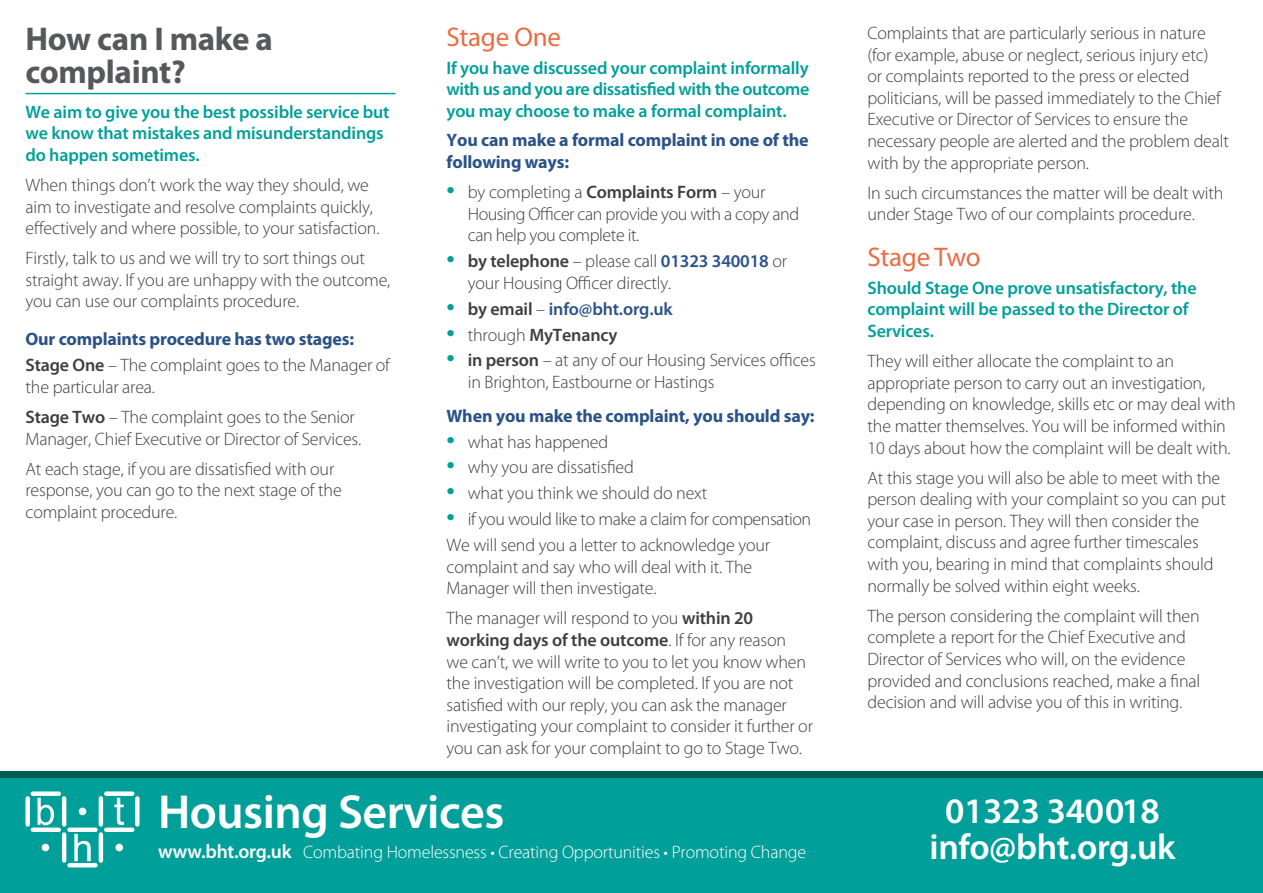
<style>
.page{position:relative;width:1263px;height:893px;background:#fff}
.page>*{position:absolute;margin:0;border:0;box-sizing:border-box;transform-origin:0 0}
.t1{font:600 48px "Myriad Pro";letter-spacing:-.01em;color:#fff}
.t2{font:600 36px/35.5px "Myriad Pro";letter-spacing:-.01em;color:#fff;text-align:center}
.t3{font:700 33px/33px "Myriad Pro";letter-spacing:-.01em;color:#57585a}
.t4{font:27px "Myriad Pro";letter-spacing:-.01em;color:#ea6c42}
.t5{font:300 18px/21.6px "Myriad Pro";letter-spacing:-.01em;color:#3e3e3f}
.t6{font:600 18px/21.6px "Myriad Pro";letter-spacing:-.01em;color:#009f99}
.t7{font:700 18px/25.8px "Myriad Pro";letter-spacing:-.01em;color:#2a5287}
.t8{font:300 18px "Myriad Pro";letter-spacing:-.01em;color:#fff}
.t9{font:600 18px "Myriad Pro";letter-spacing:-.01em;color:#2a5287}
.t10{font:600 18px "Myriad Pro";letter-spacing:-.01em;color:#3e3e3f}
.s1{font-weight:600;color:#3e3e3f}
.s2{font-weight:300;color:#3e3e3f}
.s3{font-weight:600}
.s4{font-weight:400;font-size:30px;color:#009f99}
.s5{font-weight:600;color:#2a5287}
.s6{color:#3e3e3f}
.s7{font-weight:300}
.s8{font-weight:600;font-size:19.5px}
</style>
<div class="page">
<div style="left:0;top:778px;width:1263px;height:115px;background:#009f99"></div>
<div style="left:0;top:772px;width:1263px;height:6px;background:#005d58"></div>
<div style="left:135px;top:796px;width:5px;height:31px;background:#fff;border-radius:2px"></div>
<hr style="left:99px;top:796px;width:4px;height:31px;background:#fff;border-radius:2px">
<svg style="left:104px;top:791px;width:30px;height:41px"></svg>
<hr style="left:99px;top:832px;width:4px;height:31px;background:#fff;border-radius:2px">
<hr style="left:62px;top:832px;width:4px;height:31px;background:#fff;border-radius:2px">
<svg style="left:67px;top:827px;width:31px;height:40px"></svg>
<hr style="left:62px;top:796px;width:4px;height:31px;background:#fff;border-radius:2px">
<hr style="left:26px;top:796px;width:4px;height:31px;background:#fff;border-radius:2px">
<svg style="left:31px;top:791px;width:30px;height:41px"></svg>
<div style="left:79px;top:808px;width:7px;height:7px;background:#fff;border-radius:50%"></div>
<div style="left:42px;top:844px;width:7px;height:7px;background:#fff;border-radius:50%"></div>
<div style="left:115px;top:844px;width:8px;height:7px;background:#fff;border-radius:50%"></div>
<hr style="left:26px;top:93px;width:369px;height:1px;background:#009f99">
<h3 class="t3" style="left:26px;top:22px;width:249px">How can I make a complaint?</h3>
<p class="t6" style="left:26px;top:100px;width:365px">We aim to give you the best possible service but we know that mistakes and misunderstandings do happen sometimes.</p>
<p class="t5" style="left:26px;top:174px;width:356px">When things don’t work the way they should, we aim to investigate and resolve complaints quickly, effectively and where possible, to your satisfaction.</p>
<p class="t5" style="left:26px;top:247px;width:366px">Firstly, talk to us and we will try to sort things out straight away. If you are unhappy with the outcome, you can use our complaints procedure.</p>
<p class="t7" style="left:26px;top:326px;width:366px">Our complaints procedure has two stages:<br><span class="s1">Stage One</span> <span class="s2">– The complaint goes to the Manager of</span></p>
<p class="t5" style="left:26px;top:372px;width:331px;line-height:30.2px">the particular area.<br><span class="s3">Stage Two</span> – The complaint goes to the Senior</p>
<p class="t5" style="left:26px;top:423px;width:337px;line-height:30.2px">Manager, Chief Executive or Director of Services.<br>At each stage, if you are dissatisfied with our</p>
<p class="t5" style="left:26px;top:479px;width:318px">response, you can go to the next stage of the complaint procedure.</p>
<h3 class="t4" style="left:446px;top:20px;width:116px">Stage One</h3>
<p class="t6" style="left:446px;top:56px;width:364px;text-align:justify">If you have discussed your complaint informally with us and you are dissatisfied with the outcome you may choose to make a formal complaint.</p>
<p class="t7" style="left:446px;top:129px;width:364px;line-height:21.6px">You can make a formal complaint in one of the following ways:</p>
<p class="t5" style="left:468px;top:181px;width:333px;text-indent:-21px"><span class="s4">•</span> by completing a <span class="s3">Complaints Form</span> – your<br>Housing Officer can provide you with a copy and can help you complete it.</p>
<p class="t5" style="left:468px;top:250px;width:321px;text-indent:-21px"><span class="s4">•</span> <span class="s3">by telephone</span> – please call <span class="s5">01323 340018</span> or your Housing Officer directly.</p>
<p class="t9" style="left:446px;top:297px;width:228px"><span class="s4">•</span> <span class="s6">by email</span> <span class="s2">–</span> info@bht.org.uk</p>
<p class="t10" style="left:446px;top:323px;width:172px"><span class="s4">•</span> <span class="s7">through</span> MyTenancy</p>
<p class="t5" style="left:468px;top:349px;width:350px;text-indent:-21px"><span class="s4">•</span> <span class="s3">in person</span> – at any of our Housing Services offices in Brighton, Eastbourne or Hastings</p>
<p class="t7" style="left:446px;top:402px;width:370px">When you make the complaint, you should say:</p>
<p class="t5" style="left:446px;top:431px;width:163px"><span class="s4">•</span> what has happened</p>
<p class="t5" style="left:446px;top:456px;width:189px"><span class="s4">•</span> why you are dissatisfied</p>
<p class="t5" style="left:446px;top:482px;width:262px"><span class="s4">•</span> what you think we should do next</p>
<p class="t5" style="left:446px;top:506px;width:366px;line-height:25.8px"><span class="s4">•</span> if you would like to make a claim for compensation<br>We will send you a letter to acknowledge your</p>
<p class="t5" style="left:446px;top:556px;width:307px">complaint and say who will deal with it. The<br>Manager will then investigate.</p>
<p class="t5" style="left:446px;top:607px;width:368px">The manager will respond to you <span class="s3">within 20 working days of the outcome</span>. If for any reason<br>we can’t, we will write to you to let you know when the investigation will be completed. If you are not satisfied with our reply, you can ask the manager investigating your complaint to consider it further or you can ask for your complaint to go to Stage Two.</p>
<h1 class="t1" style="left:158px;top:782px;width:348px">Housing Services</h1>
<p class="t8" style="left:158px;top:841px;width:650px"><span class="s8">www.bht.org.uk</span> Combating Homelessness • Creating Opportunities • Promoting Change</p>
<p class="t5" style="left:867px;top:22px;width:363px">Complaints that are particularly serious in nature (for example, abuse or neglect, serious injury etc)<br>or complaints reported to the press or elected politicians, will be passed immediately to the Chief Executive or Director of Services to ensure the necessary people are alerted and the problem dealt with by the appropriate person.</p>
<p class="t5" style="left:867px;top:182px;width:358px">In such circumstances the matter will be dealt with under Stage Two of our complaints procedure.</p>
<h3 class="t4" style="left:867px;top:240px;width:115px">Stage Two</h3>
<p class="t6" style="left:867px;top:277px;width:331px">Should Stage One prove unsatisfactory, the complaint will be passed to the Director of<br>Services.</p>
<p class="t5" style="left:867px;top:350px;width:370px">They will either allocate the complaint to an appropriate person to carry out an investigation, depending on knowledge, skills etc or may deal with the matter themselves. You will be informed within 10 days about how the complaint will be dealt with.</p>
<p class="t5" style="left:867px;top:467px;width:360px">At this stage you will also be able to meet with the person dealing with your complaint so you can put your case in person. They will then consider the complaint, discuss and agree further timescales with you, bearing in mind that complaints should normally be solved within eight weeks.</p>
<p class="t5" style="left:867px;top:605px;width:334px">The person considering the complaint will then complete a report for the Chief Executive and Director of Services who will, on the evidence provided and conclusions reached, make a final decision and will advise you of this in writing.</p>
<h2 class="t2" style="left:929px;top:793px;width:247px">01323 340018 info@bht.org.uk</h2>
</div>
